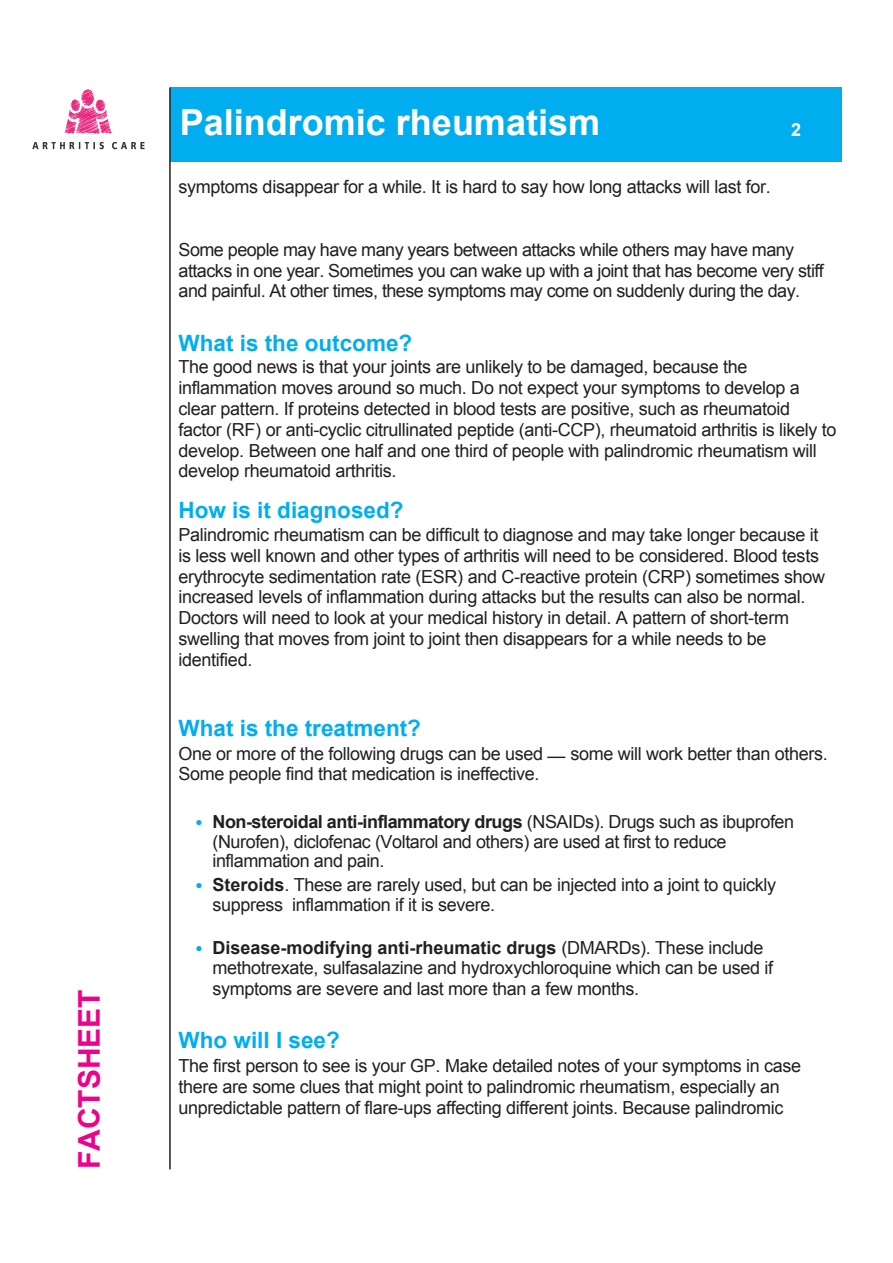
<style>
.page{position:relative;width:893px;height:1263px;background:#fff}
.page>*{position:absolute;margin:0;border:0;box-sizing:border-box;transform-origin:0 0}
.t1{font:700 36px "Arial";color:#fff}
.t2{font:700 30px "Arial";color:#ed028c}
.t3{font:700 22.5px "Arial";color:#00aeef}
.t4{font:18px/20.9px "Arial";letter-spacing:-.02em;color:#231f20}
.t5{font:700 18px "Arial";color:#fff}
.s1{font-size:12px;color:#00aeef}
.s2{font-weight:700}
</style>
<div class="page">
<div style="left:170px;top:88px;width:672px;height:74px;background:#00aeef"></div>
<hr style="left:170px;top:88px;width:1px;height:1081px;background:#231f20">
<img style="left:32px;top:89px;width:113px;height:61px">
<h2 class="t2" style="left:69px;top:1169px;width:181px;rotate:-90deg">FACTSHEET</h2>
<h1 class="t1" style="left:180px;top:98px;width:422px">Palindromic rheumatism</h1>
<p class="t4" style="left:179px;top:177px;width:594px">symptoms disappear for a while. It is hard to say how long attacks will last for.</p>
<p class="t5" style="left:791px;top:118px;width:12px">2</p>
<p class="t4" style="left:179px;top:240px;width:647px;line-height:20.2px">Some people may have many years between attacks while others may have many attacks in one year. Sometimes you can wake up with a joint that has become very stiff and painful. At other times, these symptoms may come on suddenly during the day.</p>
<p class="t3" style="left:179px;top:328px;width:235px">What is the outcome?</p>
<p class="t4" style="left:179px;top:357px;width:659px">The good news is that your joints are unlikely to be damaged, because the inflammation moves around so much. Do not expect your symptoms to develop a clear pattern. If proteins detected in blood tests are positive, such as rheumatoid factor (RF) or anti-cyclic citrullinated peptide (anti-CCP), rheumatoid arthritis is likely to develop. Between one half and one third of people with palindromic rheumatism will develop rheumatoid arthritis.</p>
<p class="t3" style="left:179px;top:496px;width:226px">How is it diagnosed?</p>
<p class="t4" style="left:179px;top:524px;width:648px">Palindromic rheumatism can be difficult to diagnose and may take longer because it is less well known and other types of arthritis will need to be considered. Blood tests erythrocyte sedimentation rate (ESR) and C-reactive protein (CRP) sometimes show increased levels of inflammation during attacks but the results can also be normal.<br>Doctors will need to look at your medical history in detail. A pattern of short-term swelling that moves from joint to joint then disappears for a while needs to be identified.</p>
<p class="t3" style="left:179px;top:714px;width:244px">What is the treatment?</p>
<p class="t4" style="left:179px;top:745px;width:651px;line-height:19.5px">One or more of the following drugs can be used — some will work better than others.<br>Some people find that medication is ineffective.</p>
<p class="t4" style="left:212px;top:812px;width:583px;line-height:19.5px;text-indent:-17px"><span class="s1">●</span> <span class="s2">Non-steroidal anti-inflammatory drugs</span> (NSAIDs). Drugs such as ibuprofen (Nurofen), diclofenac (Voltarol and others) are used at first to reduce inflammation and pain.</p>
<p class="t4" style="left:212px;top:875px;width:565px;line-height:19.5px;text-indent:-17px"><span class="s1">●</span> <span class="s2">Steroids</span>. These are rarely used, but can be injected into a joint to quickly suppress inflammation if it is severe.</p>
<p class="t4" style="left:212px;top:938px;width:562px;line-height:20.2px;text-indent:-17px"><span class="s1">●</span> <span class="s2">Disease-modifying anti-rheumatic drugs</span> (DMARDs). These include methotrexate, sulfasalazine and hydroxychloroquine which can be used if symptoms are severe and last more than a few months.</p>
<p class="t3" style="left:179px;top:1026px;width:163px">Who will I see?</p>
<p class="t4" style="left:179px;top:1055px;width:624px;line-height:21.5px">The first person to see is your GP. Make detailed notes of your symptoms in case there are some clues that might point to palindromic rheumatism, especially an unpredictable pattern of flare-ups affecting different joints. Because palindromic</p>
</div>
